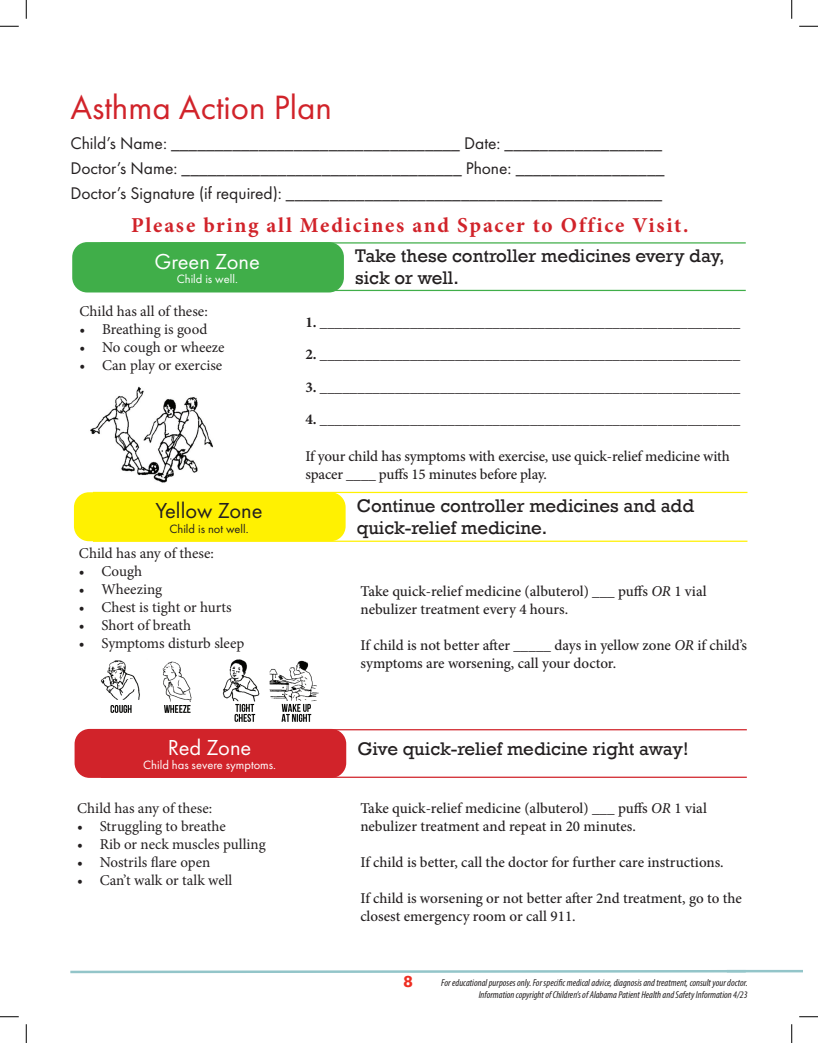
<style>
.page{position:relative;width:818px;height:1043px;background:#fff}
.page>*{position:absolute;margin:0;border:0;box-sizing:border-box;transform-origin:0 0}
.t1{font:35px "Futura PT";color:#d1232a}
.t2{font:22.5px "Futura PT";color:#fff}
.t3{font:22.5px "Futura PT";color:#231f20}
.t4{font:700 21.25px "Minion Pro";letter-spacing:.08em;color:#d1232a}
.t5{font:18.75px/22.5px "Rockwell";color:#231f20}
.t6{font:17.5px "Futura PT";color:#231f20}
.t7{font:500 15px/18px "Minion Pro";letter-spacing:-.005em;color:#231f20}
.t8{font:15px "Minion Pro";color:#231f20}
.t9{font:700 15px "Minion Pro";color:#231f20}
.t10{font:700 15px "Rockwell";color:#ee2e22}
.t11{font:12.5px "Futura PT";color:#fff}
.t12{font:12.5px "Futura PT";color:#231f20}
.t13{font:italic condensed 10px/12px "Myriad Pro";color:#231f20;text-align:right}
.s1{font-style:italic}
</style>
<div class="page">
<hr style="left:726px;top:969px;width:76px;height:3px;background:#93c5c9">
<img style="left:90px;top:386px;width:123px;height:97px">
<svg style="left:70px;top:969px;width:678px;height:5px"></svg>
<hr style="left:100px;top:290px;width:645px;height:1px;background:#40ae49">
<hr style="left:93px;top:540px;width:654px;height:2px;background:#fff101">
<hr style="left:101px;top:776px;width:645px;height:2px;background:#d1232a">
<img style="left:95px;top:659px;width:226px;height:70px">
<hr style="left:93px;top:492px;width:654px;height:1px;background:#fff101">
<hr style="left:100px;top:242px;width:645px;height:1px;background:#40ae49">
<hr style="left:101px;top:729px;width:645px;height:1px;background:#d1232a">
<div style="left:72px;top:242px;width:272px;height:50px;background:#40ae49;border-radius:15px"></div>
<div style="left:74px;top:492px;width:271px;height:49px;background:#fff101;border-radius:15px"></div>
<div style="left:75px;top:729px;width:271px;height:49px;background:#d1232a;border-radius:15px"></div>
<svg style="left:0;top:25px;width:19px;height:2px"></svg>
<svg style="left:799px;top:25px;width:19px;height:2px"></svg>
<svg style="left:0;top:1016px;width:19px;height:1px"></svg>
<svg style="left:799px;top:1016px;width:19px;height:1px"></svg>
<svg style="left:25px;top:0;width:2px;height:19px"></svg>
<svg style="left:25px;top:1024px;width:2px;height:18px"></svg>
<svg style="left:791px;top:0;width:1px;height:19px"></svg>
<svg style="left:791px;top:1024px;width:1px;height:18px"></svg>
<p class="t1" style="left:70px;top:86px;width:263px">Asthma Action Plan</p>
<p class="t6" style="left:70px;top:132px;width:593px">Child’s Name: _________________________________ Date: __________________</p>
<p class="t6" style="left:70px;top:157px;width:595px">Doctor’s Name: ________________________________ Phone: _________________</p>
<p class="t6" style="left:70px;top:182px;width:593px">Doctor’s Signature (if required): ___________________________________________</p>
<p class="t4" style="left:131px;top:210px;width:559px">Please bring all Medicines and Spacer to Office Visit.</p>
<p class="t2" style="left:154px;top:248px;width:107px">Green Zone</p>
<p class="t11" style="left:177px;top:271px;width:63px">Child is well.</p>
<p class="t5" style="left:355px;top:244px;width:371px">Take these controller medicines every day, sick or well.</p>
<p class="t8" style="left:80px;top:301px;width:130px">Child has all of these:</p>
<p class="t8" style="left:80px;top:319px;width:129px">• Breathing is good</p>
<p class="t8" style="left:80px;top:337px;width:147px">• No cough or wheeze</p>
<p class="t8" style="left:80px;top:355px;width:144px">• Can play or exercise</p>
<p class="t3" style="left:155px;top:497px;width:109px">Yellow Zone</p>
<p class="t12" style="left:169px;top:521px;width:81px">Child is not well.</p>
<p class="t8" style="left:79px;top:543px;width:137px">Child has any of these:</p>
<p class="t8" style="left:79px;top:561px;width:65px">• Cough</p>
<p class="t8" style="left:79px;top:579px;width:85px">• Wheezing</p>
<p class="t8" style="left:79px;top:597px;width:154px">• Chest is tight or hurts</p>
<p class="t8" style="left:79px;top:615px;width:114px">• Short of breath</p>
<p class="t8" style="left:79px;top:633px;width:167px">• Symptoms disturb sleep</p>
<p class="t2" style="left:168px;top:734px;width:85px">Red Zone</p>
<p class="t11" style="left:143px;top:757px;width:134px">Child has severe symptoms.</p>
<p class="t8" style="left:77px;top:797px;width:137px">Child has any of these:</p>
<p class="t8" style="left:77px;top:815px;width:150px">• Struggling to breathe</p>
<p class="t8" style="left:77px;top:833px;width:190px">• Rib or neck muscles pulling</p>
<p class="t8" style="left:77px;top:851px;width:135px">• Nostrils flare open</p>
<p class="t8" style="left:77px;top:869px;width:157px">• Can’t walk or talk well</p>
<p class="t9" style="left:305px;top:311px;width:436px">1. ________________________________________________________</p>
<p class="t9" style="left:305px;top:344px;width:436px">2. ________________________________________________________</p>
<p class="t9" style="left:305px;top:376px;width:436px">3. ________________________________________________________</p>
<p class="t9" style="left:305px;top:409px;width:436px">4. ________________________________________________________</p>
<p class="t7" style="left:305px;top:447px;width:426px">If your child has symptoms with exercise, use quick-relief medicine with spacer ____ puffs 15 minutes before play.</p>
<p class="t5" style="left:357px;top:494px;width:339px">Continue controller medicines and add quick-relief medicine.</p>
<p class="t7" style="left:360px;top:582px;width:347px">Take quick-relief medicine (albuterol) ___ puffs <span class="s1">OR</span> 1 vial nebulizer treatment every 4 hours.</p>
<p class="t7" style="left:360px;top:636px;width:388px">If child is not better after _____ days in yellow zone <span class="s1">OR</span> if child’s symptoms are worsening, call your doctor.</p>
<p class="t5" style="left:357px;top:737px;width:332px">Give quick-relief medicine right away!</p>
<p class="t7" style="left:360px;top:798px;width:348px">Take quick-relief medicine (albuterol) ___ puffs <span class="s1">OR</span> 1 vial nebulizer treatment and repeat in 20 minutes.</p>
<p class="t7" style="left:360px;top:852px;width:365px">If child is better, call the doctor for further care instructions.</p>
<p class="t7" style="left:360px;top:888px;width:383px">If child is worsening or not better after 2nd treatment, go to the closest emergency room or call 911.</p>
<p class="t10" style="left:403px;top:972px;width:11px">8</p>
<p class="t13" style="left:441px;top:976px;width:308px">For educational purposes only. For specific medical advice, diagnosis and treatment, consult your doctor.<br>Information copyright of Children’s of Alabama Patient Health and Safety Information 4/23</p>
</div>
